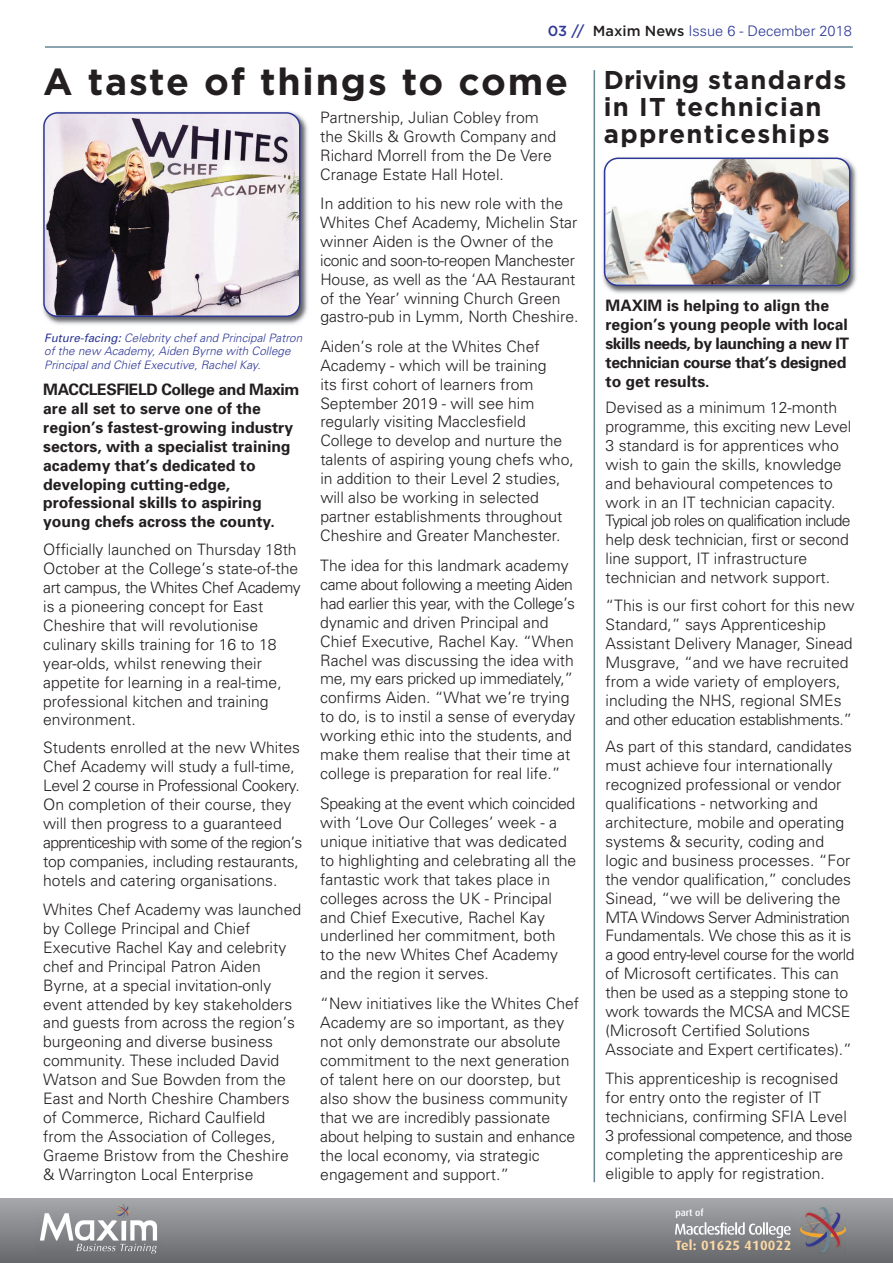
<style>
.page{position:relative;width:893px;height:1263px;background:#fff}
.page>*{position:absolute;margin:0;border:0;box-sizing:border-box;transform-origin:0 0}
.t1{font:700 37.65px "Gotham";letter-spacing:.05em;color:#231f20}
.t2{font:700 25.8px/27px "Gotham";letter-spacing:.05em;color:#231f20}
.t3{font:300 15.75px/18.9px "Univers";color:#231f20}
.t4{font:700 15.75px/18.9px "Univers";color:#231f20}
.t5{font:300 14.55px "Univers";color:#2e3896}
.t6{font:700 13.5px "Dax";letter-spacing:.02em;color:#fbd7a5}
.t7{font:italic 300 11.7px/13.6px "Univers";letter-spacing:.005em;color:#2e3896}
.t8{font:500 9.75px "Dax";color:#fff}
.s1{font-family:"Gotham";font-weight:500}
.s2{font-family:"Gotham";font-weight:500;color:#231f20}
.s3{font-weight:400}
</style>
<div class="page">
<hr style="left:45px;top:46px;width:808px;height:2px;background:#658694">
<div style="left:0;top:1198px;width:893px;height:65px;background:linear-gradient(to bottom,#a6a8ab,#66676a)"></div>
<img style="left:675px;top:1211px;width:119px;height:40px">
<img style="left:801px;top:1207px;width:44px;height:46px">
<img style="left:35px;top:1207px;width:126px;height:47px">
<svg style="left:117px;top:1205px;width:12px;height:2px"></svg>
<img style="left:117px;top:1207px;width:12px;height:15px">
<hr style="left:594px;top:70px;width:1px;height:1112px;background:#658694">
<img style="left:46px;top:116px;width:262px;height:209px">
<svg style="left:43px;top:112px;width:258px;height:205px;background:#a7a0a6"></svg>
<img style="left:603px;top:157px;width:254px;height:137px">
<img style="left:604px;top:158px;width:246px;height:128px">
<p class="t5" style="left:548px;top:26px;width:306px"><span class="s1">03 //</span> <span class="s2">Maxim News</span> Issue 6 - December 2018</p>
<h1 class="t1" style="left:43px;top:69px;width:526px">A taste of things to come</h1>
<p class="t7" style="left:44px;top:332px;width:259px"><span class="s3">Future-facing:</span> Celebrity chef and Principal Patron of the new Academy, Aiden Byrne with College<br>Principal and Chief Executive, Rachel Kay.</p>
<p class="t4" style="left:43px;top:381px;width:258px">MACCLESFIELD College and Maxim are all set to serve one of the region’s fastest-growing industry sectors, with a specialist training academy that’s dedicated to developing cutting-edge, professional skills to aspiring young chefs across the county.</p>
<p class="t3" style="left:43px;top:542px;width:259px">Officially launched on Thursday 18th October at the College’s state-of-the art campus, the Whites Chef Academy is a pioneering concept for East Cheshire that will revolutionise culinary skills training for 16 to 18 year-olds, whilst renewing their appetite for learning in a real-time, professional kitchen and training environment.</p>
<p class="t3" style="left:43px;top:740px;width:260px">Students enrolled at the new Whites Chef Academy will study a full-time, Level 2 course in Professional Cookery.<br>On completion of their course, they will then progress to a guaranteed apprenticeship with some of the region’s top companies, including restaurants, hotels and catering organisations.</p>
<p class="t3" style="left:43px;top:901px;width:259px">Whites Chef Academy was launched by College Principal and Chief Executive Rachel Kay and celebrity chef and Principal Patron Aiden Byrne, at a special invitation-only event attended by key stakeholders and guests from across the region’s burgeoning and diverse business community. These included David Watson and Sue Bowden from the East and North Cheshire Chambers of Commerce, Richard Caulfield from the Association of Colleges, Graeme Bristow from the Cheshire &amp; Warrington Local Enterprise</p>
<p class="t3" style="left:320px;top:109px;width:238px">Partnership, Julian Cobley from the Skills &amp; Growth Company and<br>Richard Morrell from the De Vere<br>Cranage Estate Hall Hotel.</p>
<p class="t3" style="left:320px;top:195px;width:260px">In addition to his new role with the Whites Chef Academy, Michelin Star winner Aiden is the Owner of the iconic and soon-to-reopen Manchester House, as well as the ‘AA Restaurant of the Year’ winning Church Green gastro-pub in Lymm, North Cheshire.</p>
<p class="t3" style="left:320px;top:338px;width:255px">Aiden’s role at the Whites Chef Academy - which will be training<br>its first cohort of learners from September 2019 - will see him regularly visiting Macclesfield College to develop and nurture the talents of aspiring young chefs who, in addition to their Level 2 studies, will also be working in selected partner establishments throughout Cheshire and Greater Manchester.</p>
<p class="t3" style="left:320px;top:557px;width:257px">The idea for this landmark academy came about following a meeting Aiden had earlier this year, with the College’s dynamic and driven Principal and Chief Executive, Rachel Kay. “When Rachel was discussing the idea with me, my ears pricked up immediately,” confirms Aiden. “What we’re trying to do, is to instil a sense of everyday working ethic into the students, and make them realise that their time at college is preparation for real life.”</p>
<p class="t3" style="left:320px;top:795px;width:258px">Speaking at the event which coincided with ‘Love Our Colleges’ week - a unique initiative that was dedicated to highlighting and celebrating all the fantastic work that takes place in colleges across the UK - Principal and Chief Executive, Rachel Kay underlined her commitment, both<br>to the new Whites Chef Academy and the region it serves.</p>
<p class="t3" style="left:320px;top:996px;width:260px">“New initiatives like the Whites Chef Academy are so important, as they not only demonstrate our absolute commitment to the next generation of talent here on our doorstep, but also show the business community that we are incredibly passionate about helping to sustain and enhance the local economy, via strategic engagement and support.”</p>
<h2 class="t2" style="left:604px;top:68px;width:244px">Driving standards in IT technician apprenticeships</h2>
<p class="t4" style="left:606px;top:297px;width:245px">MAXIM is helping to align the region’s young people with local skills needs, by launching a new IT technician course that’s designed to get results.</p>
<p class="t3" style="left:606px;top:399px;width:247px">Devised as a minimum 12-month programme, this exciting new Level 3 standard is for apprentices who wish to gain the skills, knowledge and behavioural competences to work in an IT technician capacity.<br>Typical job roles on qualification include help desk technician, first or second line support, IT infrastructure technician and network support.</p>
<p class="t3" style="left:606px;top:597px;width:250px">“This is our first cohort for this new Standard,” says Apprenticeship Assistant Delivery Manager, Sinead Musgrave, “and we have recruited from a wide variety of employers, including the NHS, regional SMEs and other education establishments.”</p>
<p class="t3" style="left:606px;top:739px;width:251px">As part of this standard, candidates must achieve four internationally recognized professional or vendor qualifications - networking and architecture, mobile and operating systems &amp; security, coding and logic and business processes. “For the vendor qualification,” concludes Sinead, “we will be delivering the MTA Windows Server Administration Fundamentals. We chose this as it is a good entry-level course for the world of Microsoft certificates. This can then be used as a stepping stone to work towards the MCSA and MCSE (Microsoft Certified Solutions Associate and Expert certificates).”</p>
<p class="t3" style="left:606px;top:1070px;width:248px">This apprenticeship is recognised for entry onto the register of IT technicians, confirming SFIA Level 3 professional competence, and those completing the apprenticeship are eligible to apply for registration.</p>
<p class="t8" style="left:675px;top:1209px;width:30px">part of</p>
<p class="t6" style="left:675px;top:1239px;width:117px">Tel: 01625 410022</p>
</div>
